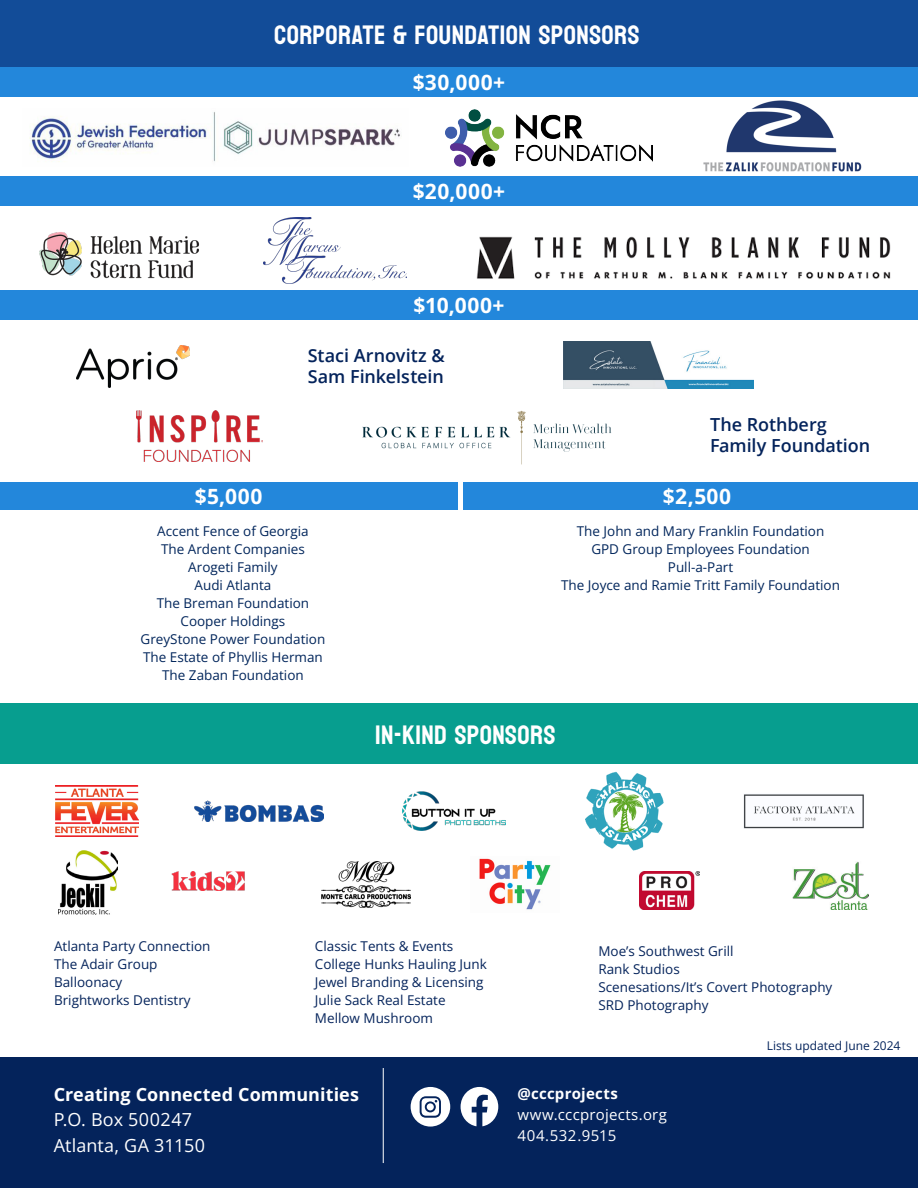
<style>
.page{position:relative;width:918px;height:1188px;background:#fff}
.page>*{position:absolute;margin:0;border:0;box-sizing:border-box;transform-origin:0 0}
.t1{font:27px "Koulen";letter-spacing:.01em;color:#fff}
.t2{font:21px "Open Sans";letter-spacing:.03em;color:#fff}
.t3{font:18px "Open Sans";letter-spacing:.005em;color:#fff}
.t4{font:600 18px/21.6px "Open Sans";letter-spacing:-.005em;color:#04235b}
.t5{font:15px "Open Sans";letter-spacing:.02em;color:#fff}
.t6{font:13.5px/18px "Open Sans";color:#00255b}
.t7{font:13.5px/18px "Open Sans";color:#04235b}
.t8{font:12px "Open Sans";color:#04235b}
</style>
<div class="page">
<div style="left:0;top:0;width:918px;height:68px;background:#124c98"></div>
<div style="left:0;top:703px;width:918px;height:61px;background:#079e8f"></div>
<div style="left:0;top:68px;width:918px;height:29px;background:#2387db"></div>
<div style="left:0;top:176px;width:918px;height:30px;background:#2387db"></div>
<div style="left:0;top:290px;width:918px;height:29px;background:#2387db"></div>
<div style="left:0;top:482px;width:457px;height:28px;background:#2387db"></div>
<div style="left:463px;top:482px;width:455px;height:28px;background:#2387db"></div>
<img style="left:29px;top:112px;width:371px;height:50px">
<img style="left:445px;top:109px;width:208px;height:58px">
<img style="left:703px;top:100px;width:158px;height:71px">
<img style="left:39px;top:232px;width:160px;height:47px">
<img style="left:263px;top:217px;width:143px;height:67px">
<img style="left:76px;top:345px;width:113px;height:43px">
<img style="left:563px;top:341px;width:190px;height:48px">
<img style="left:136px;top:410px;width:126px;height:51px">
<img style="left:476px;top:236px;width:415px;height:43px">
<img style="left:362px;top:410px;width:249px;height:55px">
<img style="left:56px;top:785px;width:82px;height:52px">
<img style="left:195px;top:801px;width:128px;height:20px">
<img style="left:402px;top:792px;width:103px;height:38px">
<img style="left:586px;top:771px;width:78px;height:79px">
<img style="left:744px;top:794px;width:120px;height:35px">
<img style="left:58px;top:850px;width:59px;height:64px">
<img style="left:171px;top:871px;width:74px;height:19px">
<img style="left:322px;top:861px;width:89px;height:46px">
<img style="left:479px;top:858px;width:72px;height:52px">
<img style="left:639px;top:871px;width:60px;height:38px">
<img style="left:792px;top:862px;width:77px;height:47px">
<div style="left:0;top:1057px;width:918px;height:131px;background:#04235b"></div>
<svg style="left:411px;top:1087px;width:39px;height:40px"></svg>
<svg style="left:461px;top:1087px;width:37px;height:40px"></svg>
<hr style="left:383px;top:1068px;width:1px;height:95px;background:#fff">
<p class="t1" style="left:274px;top:19px;width:367px">CORPORATE &amp; FOUNDATION SPONSORS</p>
<p class="t2" style="left:413px;top:68px;width:94px">$30,000+</p>
<p class="t2" style="left:413px;top:177px;width:94px">$20,000+</p>
<p class="t2" style="left:413px;top:291px;width:93px">$10,000+</p>
<p class="t4" style="left:308px;top:344px;width:138px">Staci Arnovitz &amp;<br>Sam Finkelstein</p>
<p class="t4" style="left:710px;top:413px;width:162px">The Rothberg<br>Family Foundation</p>
<p class="t2" style="left:195px;top:482px;width:69px">$5,000</p>
<p class="t2" style="left:663px;top:482px;width:70px">$2,500</p>
<p class="t6" style="left:157px;top:522px;width:153px">Accent Fence of Georgia<br>The Ardent Companies</p>
<p class="t6" style="left:188px;top:558px;width:91px;text-align:center">Arogeti Family<br>Audi Atlanta</p>
<p class="t6" style="left:157px;top:594px;width:154px">The Breman Foundation</p>
<p class="t6" style="left:181px;top:612px;width:106px">Cooper Holdings</p>
<p class="t6" style="left:141px;top:630px;width:186px">GreyStone Power Foundation<br>The Estate of Phyllis Herman</p>
<p class="t6" style="left:162px;top:666px;width:143px">The Zaban Foundation</p>
<p class="t6" style="left:577px;top:522px;width:249px">The John and Mary Franklin Foundation</p>
<p class="t6" style="left:591px;top:540px;width:220px">GPD Group Employees Foundation</p>
<p class="t6" style="left:561px;top:558px;width:280px;text-align:center">Pull-a-Part<br>The Joyce and Ramie Tritt Family Foundation</p>
<p class="t1" style="left:375px;top:719px;width:182px">IN-KIND SPONSORS</p>
<p class="t7" style="left:54px;top:937px;width:158px">Atlanta Party Connection</p>
<p class="t7" style="left:54px;top:955px;width:105px">The Adair Group</p>
<p class="t7" style="left:54px;top:973px;width:138px">Balloonacy<br>Brightworks Dentistry</p>
<p class="t7" style="left:315px;top:937px;width:140px">Classic Tents &amp; Events</p>
<p class="t7" style="left:315px;top:955px;width:173px">College Hunks Hauling Junk</p>
<p class="t7" style="left:315px;top:973px;width:170px">Jewel Branding &amp; Licensing</p>
<p class="t7" style="left:315px;top:991px;width:132px">Julie Sack Real Estate<br>Mellow Mushroom</p>
<p class="t3" style="left:54px;top:1082px;width:307px">Creating Connected Communities</p>
<p class="t3" style="left:54px;top:1107px;width:140px">P.O. Box 500247</p>
<p class="t3" style="left:54px;top:1133px;width:153px">Atlanta, GA 31150</p>
<p class="t7" style="left:598px;top:941px;width:137px">Moe’s Southwest Grill</p>
<p class="t7" style="left:598px;top:959px;width:83px">Rank Studios</p>
<p class="t7" style="left:598px;top:977px;width:235px">Scenesations/It’s Covert Photography</p>
<p class="t7" style="left:598px;top:995px;width:112px">SRD Photography</p>
<p class="t5" style="left:517px;top:1083px;width:102px">@cccprojects</p>
<p class="t5" style="left:517px;top:1104px;width:151px">www.cccprojects.org</p>
<p class="t5" style="left:517px;top:1125px;width:100px">404.532.9515</p>
<p class="t8" style="left:767px;top:1038px;width:135px">Lists updated June 2024</p>
</div>
